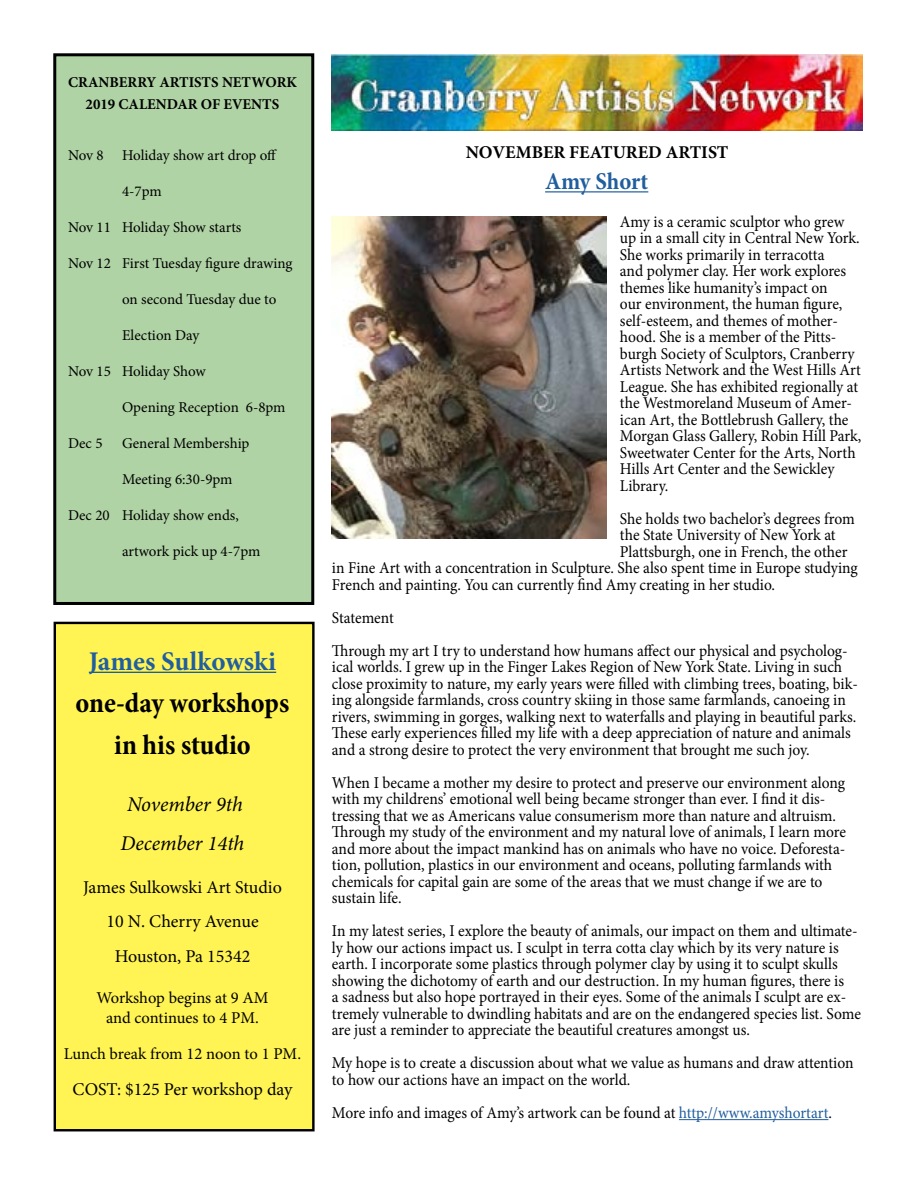
<style>
.page{position:relative;width:918px;height:1188px;background:#fff}
.page>*{position:absolute;margin:0;border:0;box-sizing:border-box;transform-origin:0 0}
.t1{font:700 condensed 28.5px/42px "Minion Pro";color:#000;text-align:center}
.t2{font:700 27px "Minion Pro";color:#215e9e}
.t3{font:700 24px "Minion Pro";letter-spacing:-.005em;color:#215e9e;scale:.95 1}
.t4{font:italic 21px/39px "Minion Pro";letter-spacing:-.005em;color:#000;text-align:center}
.t5{font:18px/34.5px "Minion Pro";letter-spacing:-.005em;color:#000;text-align:center}
.t6{font:700 18px "Minion Pro";color:#000}
.t7{font:16.5px/16.5px "Minion Pro";letter-spacing:-.005em;color:#000;scale:.94 1}
.t8{font:16.5px/19.8px "Minion Pro";letter-spacing:-.005em;color:#000;text-align:center}
.t9{font:15px "Minion Pro";color:#000}
.t10{font:700 15px/22.5px "Minion Pro";color:#000;text-align:center}
.s1{color:#215e9e}
</style>
<div class="page">
<hr style="left:545px;top:191px;width:103px;height:1px;background:#215e9e">
<hr style="left:679px;top:1119px;width:149px;height:1px;background:#215e9e">
<div style="left:55px;top:55px;width:258px;height:548px;background:#afd3a4"></div>
<div style="left:53px;top:53px;width:261px;height:552px;border:3px solid #000"></div>
<img style="left:332px;top:55px;width:530px;height:76px">
<div style="left:55px;top:623px;width:258px;height:507px;background:#fff453"></div>
<div style="left:54px;top:622px;width:261px;height:509px;border:2px solid #000"></div>
<hr style="left:89px;top:672px;width:187px;height:1px;background:#215e9e">
<img style="left:332px;top:216px;width:275px;height:323px">
<p class="t10" style="left:68px;top:70px;width:230px">CRANBERRY ARTISTS NETWORK<br>2019 CALENDAR OF EVENTS</p>
<p class="t9" style="left:68px;top:145px;width:211px">Nov 8 Holiday show art drop off</p>
<p class="t9" style="left:122px;top:181px;width:41px">4-7pm</p>
<p class="t9" style="left:68px;top:217px;width:175px">Nov 11 Holiday Show starts</p>
<p class="t9" style="left:68px;top:253px;width:226px">Nov 12 First Tuesday figure drawing</p>
<p class="t9" style="left:122px;top:289px;width:156px">on second Tuesday due to</p>
<p class="t9" style="left:122px;top:325px;width:79px">Election Day</p>
<p class="t9" style="left:68px;top:361px;width:139px">Nov 15 Holiday Show</p>
<p class="t9" style="left:122px;top:397px;width:165px">Opening Reception 6-8pm</p>
<p class="t9" style="left:68px;top:433px;width:36px">Dec 5</p>
<p class="t9" style="left:122px;top:433px;width:129px">General Membership</p>
<p class="t9" style="left:122px;top:469px;width:112px">Meeting 6:30-9pm</p>
<p class="t9" style="left:68px;top:505px;width:172px">Dec 20 Holiday show ends,</p>
<p class="t9" style="left:122px;top:541px;width:140px">artwork pick up 4-7pm</p>
<h2 class="t2" style="left:89px;top:642px;width:189px">James Sulkowski</h2>
<h1 class="t1" style="left:76px;top:681px;width:215px">one-day workshops in his studio</h1>
<p class="t4" style="left:121px;top:784px;width:125px">November 9th<br>December 14th</p>
<p class="t5" style="left:83px;top:870px;width:200px">James Sulkowski Art Studio<br>10 N. Cherry Avenue<br>Houston, Pa 15342</p>
<p class="t8" style="left:96px;top:988px;width:174px">Workshop begins at 9 AM and continues to 4 PM.</p>
<p class="t8" style="left:64px;top:1044px;width:239px">Lunch break from 12 noon to 1 PM.</p>
<p class="t5" style="left:73px;top:1072px;width:221px">COST: $125 Per workshop day</p>
<p class="t6" style="left:466px;top:140px;width:264px">NOVEMBER FEATURED ARTIST</p>
<h3 class="t3" style="left:545px;top:165px;width:110px">Amy Short</h3>
<p class="t7" style="left:620px;top:214px;width:258px">Amy is a ceramic sculptor who grew up in a small city in Central New York.<br>She works primarily in terracotta<br>and polymer clay. Her work explores themes like humanity’s impact on<br>our environment, the human figure, self-esteem, and themes of mother&shy;hood. She is a member of the Pitts&shy;burgh Society of Sculptors, Cranberry Artists Network and the West Hills Art League. She has exhibited regionally at the Westmoreland Museum of Amer&shy;ican Art, the Bottlebrush Gallery, the Morgan Glass Gallery, Robin Hill Park, Sweetwater Center for the Arts, North Hills Art Center and the Sewickley Library.</p>
<p class="t7" style="left:620px;top:511px;width:251px">She holds two bachelor’s degrees from</p>
<p class="t7" style="left:620px;top:527px;width:231px">the State University of New York at</p>
<p class="t7" style="left:620px;top:544px;width:243px">Plattsburgh, one in French, the other</p>
<p class="t7" style="left:332px;top:560px;width:561px">in Fine Art with a concentration in Sculpture. She also spent time in Europe studying</p>
<p class="t7" style="left:332px;top:577px;width:473px">French and painting. You can currently find Amy creating in her studio.</p>
<p class="t7" style="left:332px;top:601px;width:550px;line-height:33px">Statement<br>Through my art I try to understand how humans affect our physical and psycholog-</p>
<p class="t7" style="left:332px;top:659px;width:561px">ical worlds. I grew up in the Finger Lakes Region of New York State. Living in such close proximity to nature, my early years were filled with climbing trees, boating, bik&shy;ing alongside farmlands, cross country skiing in those same farmlands, canoeing in rivers, swimming in gorges, walking next to waterfalls and playing in beautiful parks.<br>These early experiences filled my life with a deep appreciation of nature and animals and a strong desire to protect the very environment that brought me such joy.</p>
<p class="t7" style="left:332px;top:775px;width:548px">When I became a mother my desire to protect and preserve our environment along with my childrens’ emotional well being became stronger than ever. I find it dis&shy;tressing that we as Americans value consumerism more than nature and altruism.<br>Through my study of the environment and my natural love of animals, I learn more and more about the impact mankind has on animals who have no voice. Deforesta&shy;tion, pollution, plastics in our environment and oceans, polluting farmlands with chemicals for capital gain are some of the areas that we must change if we are to sustain life.</p>
<p class="t7" style="left:332px;top:923px;width:564px">In my latest series, I explore the beauty of animals, our impact on them and ultimate&shy;ly how our actions impact us. I sculpt in terra cotta clay which by its very nature is earth. I incorporate some plastics through polymer clay by using it to sculpt skulls showing the dichotomy of earth and our destruction. In my human figures, there is<br>a sadness but also hope portrayed in their eyes. Some of the animals I sculpt are ex&shy;tremely vulnerable to dwindling habitats and are on the endangered species list. Some are just a reminder to appreciate the beautiful creatures amongst us.</p>
<p class="t7" style="left:332px;top:1055px;width:556px">My hope is to create a discussion about what we value as humans and draw attention to how our actions have an impact on the world.</p>
<p class="t7" style="left:332px;top:1105px;width:533px">More info and images of Amy’s artwork can be found at <span class="s1">http://www.amyshortart</span>.</p>
</div>
